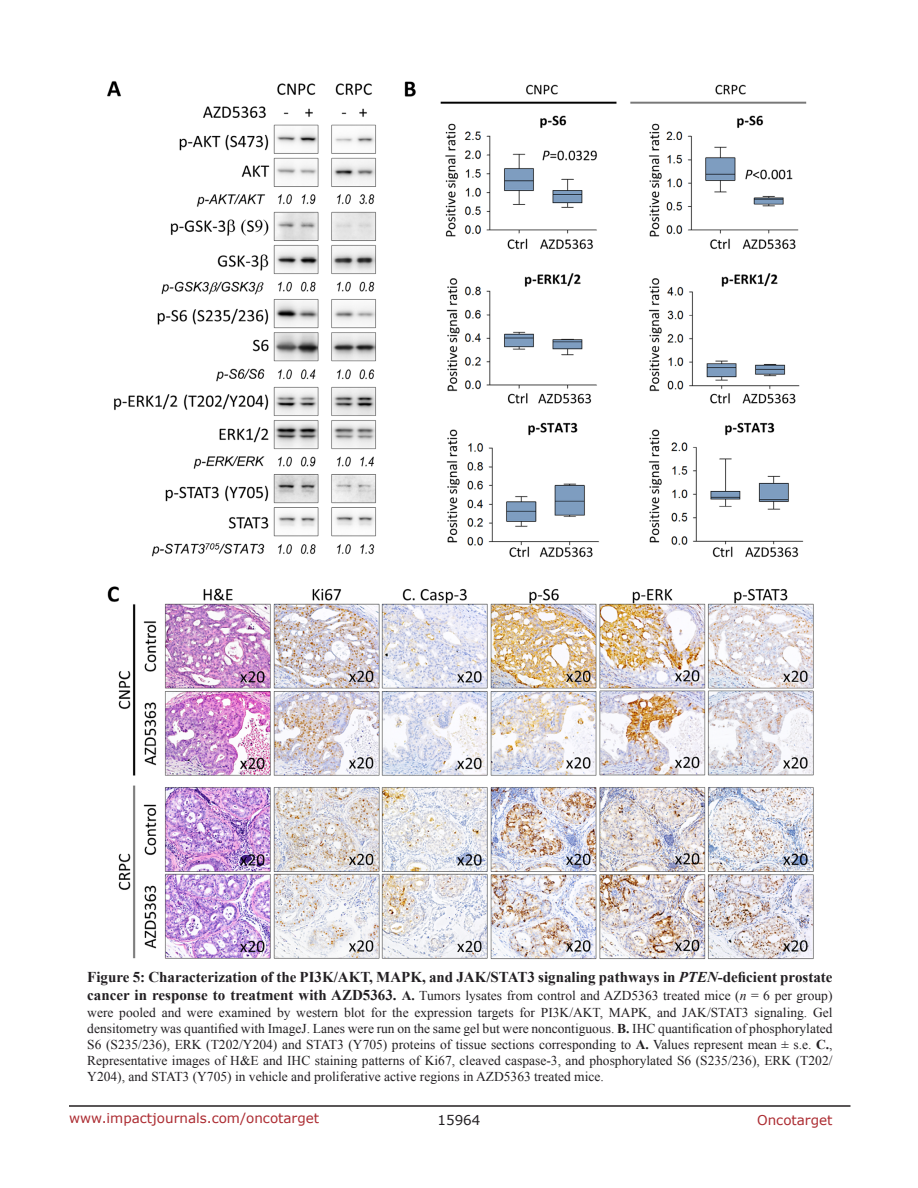
<style>
.page{position:relative;width:918px;height:1188px;background:#fff}
.page>*{position:absolute;margin:0;border:0;box-sizing:border-box;transform-origin:0 0}
.FigureText{font:700 15px "Times New Roman";color:#221f22}
.FigureText-2{font:13.5px/16.2px "Times New Roman";color:#221f22;text-align:justify}
.t1{font:13.5px "Verdana";color:#ac2b31}
.t2{font:13.5px "Verdana";color:#221f22}
.s1{font-style:italic}
.s2{font-weight:700;font-size:15px}
.s3{font-weight:700}
</style>
<div class="page">
<hr style="left:69px;top:1105px;width:781px;height:2px;background:#231f20">
<img style="left:107px;top:81px;width:707px;height:878px">
<p class="FigureText" style="left:87px;top:967px;width:747px">Figure 5: Characterization of the PI3K/AKT, MAPK, and JAK/STAT3 signaling pathways in <span class="s1">PTEN</span>-deficient prostate</p>
<p class="FigureText-2" style="left:87px;top:988px;width:747px"><span class="s2">cancer in response to treatment with AZD5363.</span> <span class="s3">A.</span> Tumors lysates from control and AZD5363 treated mice (<span class="s1">n</span> = 6 per group) were pooled and were examined by western blot for the expression targets for PI3K/AKT, MAPK, and JAK/STAT3 signaling. Gel densitometry was quantified with ImageJ. Lanes were run on the same gel but were noncontiguous. <span class="s3">B.</span> IHC quantification of phosphorylated S6 (S235/236), ERK (T202/Y204) and STAT3 (Y705) proteins of tissue sections corresponding to <span class="s3">A.</span> Values represent mean ± s.e. <span class="s3">C.</span>, Representative images of H&amp;E and IHC staining patterns of Ki67, cleaved caspase-3, and phosphorylated S6 (S235/236), ERK (T202/ Y204), and STAT3 (Y705) in vehicle and proliferative active regions in AZD5363 treated mice.</p>
<p class="t1" style="left:69px;top:1109px;width:252px">www.impactjournals.com/oncotarget</p>
<p class="t2" style="left:438px;top:1111px;width:44px">15964</p>
<p class="t1" style="left:757px;top:1111px;width:77px">Oncotarget</p>
</div>
